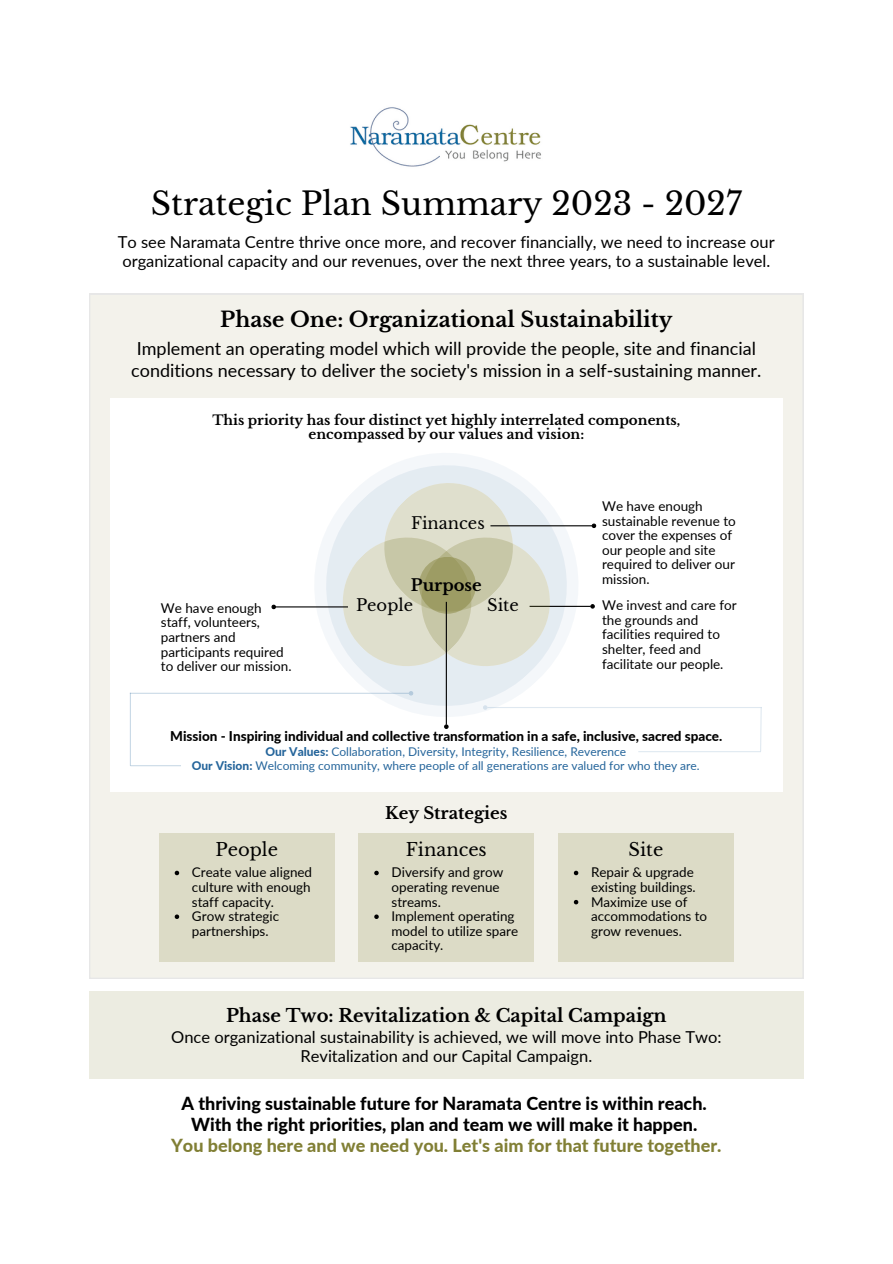
<style>
.page{position:relative;width:893px;height:1264px;background:#fff}
.page>*{position:absolute;margin:0;border:0;box-sizing:border-box;transform-origin:0 0}
.t1{font:31.5px "Libre Baskerville";color:#000}
.t2{font:700 21px "Libre Baskerville";color:#000}
.t3{font:18px/21.3px "Lato";color:#000;text-align:center}
.t4{font:800 18px "Lato";color:#000}
.t5{font:800 18px "Lato";color:#817f35}
.t6{font:700 18px "Libre Baskerville";color:#000}
.t7{font:18px "Libre Baskerville";color:#000}
.t8{font:16.5px/19px "Lato";color:#000;text-align:center}
.t9{font:700 16.5px "Libre Baskerville";color:#000}
.t10{font:16.35px "Libre Baskerville";color:#000}
.t11{font:700 16.35px "Libre Baskerville";color:#000}
.t12{font:13.5px/14.5px "Lato";color:#000}
.t13{font:700 13.5px "Libre Baskerville";color:#000}
.t14{font:800 13.5px "Lato";color:#000}
.t15{font:12px "Lato";color:#25659b}
.s1{font-weight:800}
</style>
<div class="page">
<img style="left:350px;top:107px;width:191px;height:60px">
<div style="left:89px;top:294px;width:714px;height:684px;background:#f3f2eb"></div>
<div style="left:110px;top:398px;width:672px;height:393px;background:#fff"></div>
<svg style="left:313px;top:453px;width:266px;height:265px"></svg>
<hr style="left:529px;top:606px;width:61px;height:1px;background:#000">
<svg style="left:589px;top:604px;width:6px;height:5px"></svg>
<svg style="left:336px;top:476px;width:220px;height:197px;background:#dee1d5"></svg>
<hr style="left:490px;top:525px;width:102px;height:1px;background:#000">
<svg style="left:590px;top:523px;width:7px;height:5px"></svg>
<hr style="left:276px;top:606px;width:72px;height:1px;background:#000">
<svg style="left:271px;top:604px;width:6px;height:6px"></svg>
<div style="left:419px;top:557px;width:57px;height:56px;background:linear-gradient(to right,#9e9d66,#a09f6a);border-radius:50%"></div>
<hr style="left:446px;top:602px;width:1px;height:122px;background:#000">
<svg style="left:444px;top:723px;width:5px;height:6px"></svg>
<div style="left:89px;top:991px;width:714px;height:87px;background:#ecece1"></div>
<div style="left:159px;top:833px;width:175px;height:128px;background:#dcdbc6"></div>
<div style="left:358px;top:833px;width:176px;height:128px;background:#dcdbc6"></div>
<div style="left:558px;top:833px;width:175px;height:128px;background:#dcdbc6"></div>
<svg style="left:175px;top:870px;width:4px;height:5px"></svg>
<svg style="left:175px;top:914px;width:4px;height:5px"></svg>
<svg style="left:374px;top:870px;width:5px;height:5px"></svg>
<svg style="left:374px;top:914px;width:5px;height:5px"></svg>
<svg style="left:573px;top:870px;width:5px;height:5px"></svg>
<svg style="left:573px;top:900px;width:5px;height:4px"></svg>
<hr style="left:130px;top:765px;width:51px;height:1px;background:#25659b">
<hr style="left:130px;top:692px;width:1px;height:73px;background:#25659b">
<hr style="left:130px;top:692px;width:279px;height:2px;background:#25659b">
<svg style="left:408px;top:690px;width:5px;height:6px"></svg>
<hr style="left:638px;top:751px;width:122px;height:1px;background:#25659b">
<svg style="left:759px;top:707px;width:3px;height:45px"></svg>
<hr style="left:487px;top:707px;width:274px;height:1px;background:#25659b">
<svg style="left:482px;top:704px;width:6px;height:6px"></svg>
<p class="t1" style="left:151px;top:184px;width:592px">Strategic Plan Summary 2023 - 2027</p>
<p class="t8" style="left:118px;top:232px;width:658px;text-align:left">To see Naramata Centre thrive once more, and recover financially, we need to increase our organizational capacity and our revenues, over the next three years, to a sustainable level.</p>
<p class="t2" style="left:220px;top:306px;width:453px">Phase One: Organizational Sustainability</p>
<p class="t3" style="left:131px;top:337px;width:631px">Implement an operating model which will provide the people, site and financial conditions necessary to deliver the society's mission in a self-sustaining manner.</p>
<p class="t13" style="left:212px;top:411px;width:469px">This priority has four distinct yet highly interrelated components,</p>
<p class="t13" style="left:308px;top:426px;width:277px">encompassed by our values and vision:</p>
<p class="t10" style="left:411px;top:513px;width:75px">Finances</p>
<p class="t11" style="left:411px;top:575px;width:72px">Purpose</p>
<p class="t12" style="left:161px;top:600px;width:132px">We have enough staff, volunteers, partners and participants required to deliver our mission.</p>
<p class="t10" style="left:356px;top:595px;width:59px">People</p>
<p class="t10" style="left:487px;top:595px;width:33px">Site</p>
<p class="t12" style="left:602px;top:498px;width:135px">We have enough sustainable revenue to cover the expenses of our people and site required to deliver our mission.</p>
<p class="t12" style="left:602px;top:597px;width:136px">We invest and care for the grounds and facilities required to shelter, feed and facilitate our people.</p>
<p class="t14" style="left:170px;top:727px;width:553px">Mission - Inspiring individual and collective transformation in a safe, inclusive, sacred space.</p>
<p class="t15" style="left:265px;top:743px;width:362px"><span class="s1">Our Values:</span> Collaboration, Diversity, Integrity, Resilience, Reverence</p>
<p class="t15" style="left:192px;top:758px;width:509px"><span class="s1">Our Vision:</span> Welcoming community, where people of all generations are valued for who they are.</p>
<p class="t7" style="left:215px;top:838px;width:64px">People</p>
<p class="t12" style="left:192px;top:865px;width:122px;text-align:justify">Create value aligned culture with enough staff capacity.</p>
<p class="t12" style="left:192px;top:908px;width:89px">Grow strategic partnerships.</p>
<p class="t9" style="left:385px;top:803px;width:124px">Key Strategies</p>
<p class="t7" style="left:406px;top:838px;width:82px">Finances</p>
<p class="t12" style="left:391px;top:865px;width:113px">Diversify and grow operating revenue streams.</p>
<p class="t12" style="left:391px;top:908px;width:128px">Implement operating model to utilize spare capacity.</p>
<p class="t7" style="left:628px;top:838px;width:36px">Site</p>
<p class="t12" style="left:591px;top:865px;width:106px">Repair &amp; upgrade existing buildings.</p>
<p class="t12" style="left:591px;top:894px;width:118px">Maximize use of accommodations to grow revenues.</p>
<p class="t6" style="left:226px;top:1004px;width:442px">Phase Two: Revitalization &amp; Capital Campaign</p>
<p class="t8" style="left:171px;top:1026px;width:551px">Once organizational sustainability is achieved, we will move into Phase Two:<br>Revitalization and our Capital Campaign.</p>
<p class="t4" style="left:181px;top:1091px;width:526px">A thriving sustainable future for Naramata Centre is within reach.</p>
<p class="t4" style="left:191px;top:1113px;width:507px">With the right priorities, plan and team we will make it happen.</p>
<p class="t5" style="left:171px;top:1134px;width:552px">You belong here and we need you. Let's aim for that future together.</p>
</div>
